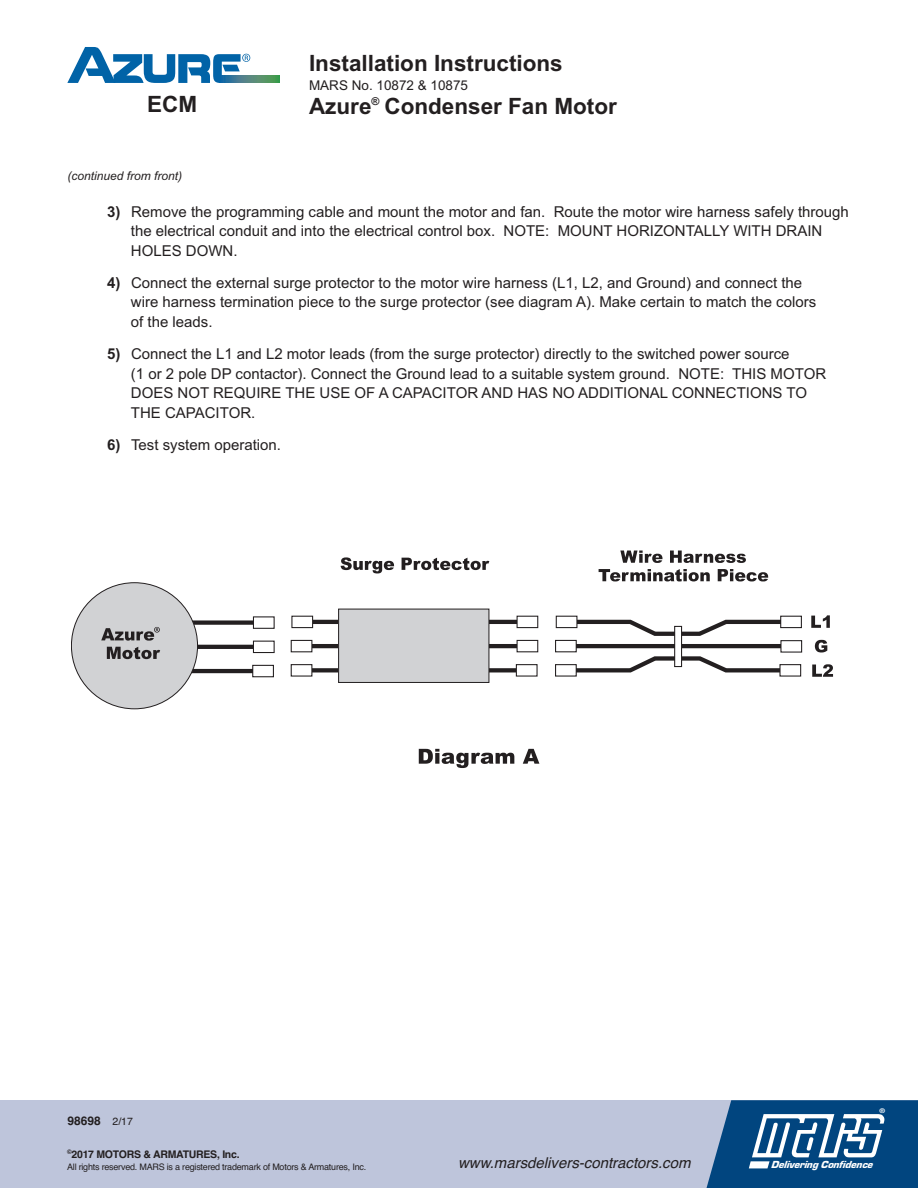
<style>
.page{position:relative;width:918px;height:1188px;background:#fff}
.page>*{position:absolute;margin:0;border:0;box-sizing:border-box;transform-origin:0 0}
.t1{font:700 22.5px "Arial";color:#231f20}
.t2{font:15px/19.5px "Arial";color:#231f20}
.t3{font:italic 15px "Helvetica";color:#231f20}
.t4{font:13.5px "Arial";color:#231f20}
.t5{font:italic 12px "Arial";color:#231f20}
.t6{font:700 12px "Helvetica";color:#231f20}
.t7{font:italic 10.65px "Eurostile Black DTC";color:#fff}
.t8{font:700 10.5px "Helvetica";letter-spacing:-.025em;color:#231f20}
.t9{font:9px "Helvetica";letter-spacing:-.025em;color:#231f20}
.t10{font:700 6.45px "Helvetica Neue";color:#fff;scale:1.1 1}
.s1{font-weight:700}
.s2{font-weight:400;font-size:10.5px}
</style>
<div class="page">
<svg style="left:250px;top:75px;width:30px;height:8px"></svg>
<svg style="left:67px;top:47px;width:183px;height:36px"></svg>
<hr style="left:173px;top:645px;width:96px;height:4px;background:#231f20">
<div style="left:253px;top:641px;width:21px;height:12px;background:#fff"></div>
<div style="left:253px;top:641px;width:22px;height:12px;border:1px solid #231f20"></div>
<div style="left:173px;top:620px;width:96px;height:5px;background:#231f20"></div>
<div style="left:253px;top:617px;width:21px;height:11px;background:#fff"></div>
<div style="left:253px;top:616px;width:22px;height:13px;border:1px solid #231f20"></div>
<hr style="left:172px;top:669px;width:96px;height:4px;background:#231f20">
<div style="left:253px;top:665px;width:20px;height:12px;background:#fff"></div>
<div style="left:252px;top:665px;width:22px;height:12px;border:1px solid #231f20"></div>
<hr style="left:297px;top:644px;width:96px;height:4px;background:#231f20">
<div style="left:291px;top:640px;width:21px;height:12px;background:#fff"></div>
<div style="left:291px;top:640px;width:21px;height:12px;border:1px solid #231f20"></div>
<svg style="left:312px;top:668px;width:26px;height:4px"></svg>
<div style="left:291px;top:664px;width:21px;height:13px;border:1px solid #231f20"></div>
<hr style="left:297px;top:620px;width:96px;height:4px;background:#231f20">
<div style="left:292px;top:616px;width:21px;height:12px;background:#fff"></div>
<div style="left:291px;top:616px;width:22px;height:12px;border:1px solid #231f20"></div>
<svg style="left:577px;top:654px;width:202px;height:19px"></svg>
<div style="left:555px;top:664px;width:22px;height:13px;border:1px solid #231f20"></div>
<svg style="left:557px;top:618px;width:243px;height:20px"></svg>
<div style="left:556px;top:616px;width:21px;height:12px;background:#fff"></div>
<div style="left:556px;top:616px;width:21px;height:12px;border:1px solid #231f20"></div>
<hr style="left:561px;top:644px;width:228px;height:4px;background:#231f20">
<div style="left:781px;top:616px;width:20px;height:12px;background:#fff"></div>
<div style="left:780px;top:616px;width:22px;height:12px;border:1px solid #231f20"></div>
<div style="left:781px;top:641px;width:21px;height:11px;background:#fff"></div>
<div style="left:780px;top:640px;width:22px;height:13px;border:1px solid #231f20"></div>
<div style="left:779px;top:664px;width:22px;height:13px;border:1px solid #231f20"></div>
<hr style="left:436px;top:644px;width:96px;height:4px;background:#231f20">
<div style="left:517px;top:640px;width:21px;height:12px;background:#fff"></div>
<div style="left:517px;top:640px;width:21px;height:12px;border:1px solid #231f20"></div>
<hr style="left:436px;top:620px;width:96px;height:4px;background:#231f20">
<div style="left:517px;top:616px;width:21px;height:12px;background:#fff"></div>
<div style="left:517px;top:616px;width:21px;height:12px;border:1px solid #231f20"></div>
<svg style="left:489px;top:668px;width:27px;height:4px"></svg>
<div style="left:516px;top:664px;width:22px;height:13px;border:1px solid #231f20"></div>
<div style="left:71px;top:583px;width:127px;height:126px;background:#d1d2d4;border-radius:50%"></div>
<div style="left:339px;top:609px;width:150px;height:73px;background:#d1d2d4"></div>
<div style="left:338px;top:609px;width:151px;height:74px;border:1px solid #231f20"></div>
<svg style="left:341px;top:557px;width:53px;height:16px"></svg>
<svg style="left:402px;top:558px;width:87px;height:12px"></svg>
<svg style="left:107px;top:647px;width:53px;height:12px"></svg>
<svg style="left:620px;top:551px;width:42px;height:12px"></svg>
<svg style="left:670px;top:551px;width:76px;height:12px"></svg>
<svg style="left:599px;top:569px;width:111px;height:12px"></svg>
<svg style="left:718px;top:569px;width:50px;height:12px"></svg>
<svg style="left:419px;top:749px;width:95px;height:19px"></svg>
<svg style="left:523px;top:749px;width:16px;height:15px"></svg>
<div style="left:675px;top:626px;width:7px;height:41px;background:#fff"></div>
<div style="left:674px;top:626px;width:8px;height:41px;border:1px solid #231f20"></div>
<div style="left:556px;top:640px;width:20px;height:12px;background:#fff"></div>
<div style="left:555px;top:640px;width:22px;height:12px;border:1px solid #231f20"></div>
<svg style="left:811px;top:615px;width:19px;height:13px"></svg>
<svg style="left:815px;top:640px;width:12px;height:13px"></svg>
<svg style="left:812px;top:664px;width:21px;height:13px"></svg>
<svg style="left:101px;top:627px;width:59px;height:14px"></svg>
<div style="left:0;top:1100px;width:918px;height:88px;background:#bec5db"></div>
<svg style="left:706px;top:1100px;width:212px;height:88px;background:#2e6595"></svg>
<h1 class="t1" style="left:147px;top:91px;width:51px">ECM</h1>
<p class="t5" style="left:68px;top:169px;width:116px">(continued from front)</p>
<h1 class="t1" style="left:309px;top:50px;width:255px">Installation Instructions</h1>
<p class="t4" style="left:309px;top:78px;width:161px">MARS No. 10872 &amp; 10875</p>
<h1 class="t1" style="left:309px;top:93px;width:309px">Azure<sup>®</sup> Condenser Fan Motor</h1>
<p class="t2" style="left:131px;top:202px;width:720px;text-indent:-24px"><span class="s1">3)</span> Remove the programming cable and mount the motor and fan. Route the motor wire harness safely through the electrical conduit and into the electrical control box. NOTE: MOUNT HORIZONTALLY WITH DRAIN<br>HOLES DOWN.</p>
<p class="t2" style="left:131px;top:273px;width:687px;text-indent:-24px"><span class="s1">4)</span> Connect the external surge protector to the motor wire harness (L1, L2, and Ground) and connect the wire harness termination piece to the surge protector (see diagram A). Make certain to match the colors of the leads.</p>
<p class="t2" style="left:131px;top:345px;width:697px;text-indent:-24px"><span class="s1">5)</span> Connect the L1 and L2 motor leads (from the surge protector) directly to the switched power source<br>(1 or 2 pole DP contactor). Connect the Ground lead to a suitable system ground. NOTE: THIS MOTOR DOES NOT REQUIRE THE USE OF A CAPACITOR AND HAS NO ADDITIONAL CONNECTIONS TO THE CAPACITOR.</p>
<p class="t2" style="left:107px;top:435px;width:175px"><span class="s1">6)</span> Test system operation.</p>
<p class="t10" style="left:879px;top:1107px;width:7px">®</p>
<p class="t6" style="left:68px;top:1113px;width:67px">98698 <span class="s2">2/17</span></p>
<p class="t8" style="left:67px;top:1148px;width:174px"><sup>©</sup>2017 MOTORS &amp; ARMATURES, Inc.</p>
<p class="t9" style="left:67px;top:1161px;width:301px">All rights reserved. MARS is a registered trademark of Motors &amp; Armatures, Inc.</p>
<p class="t3" style="left:458px;top:1154px;width:234px">www.marsdelivers-contractors.com</p>
<p class="t7" style="left:771px;top:1159px;width:105px">Delivering Confidence</p>
</div>
